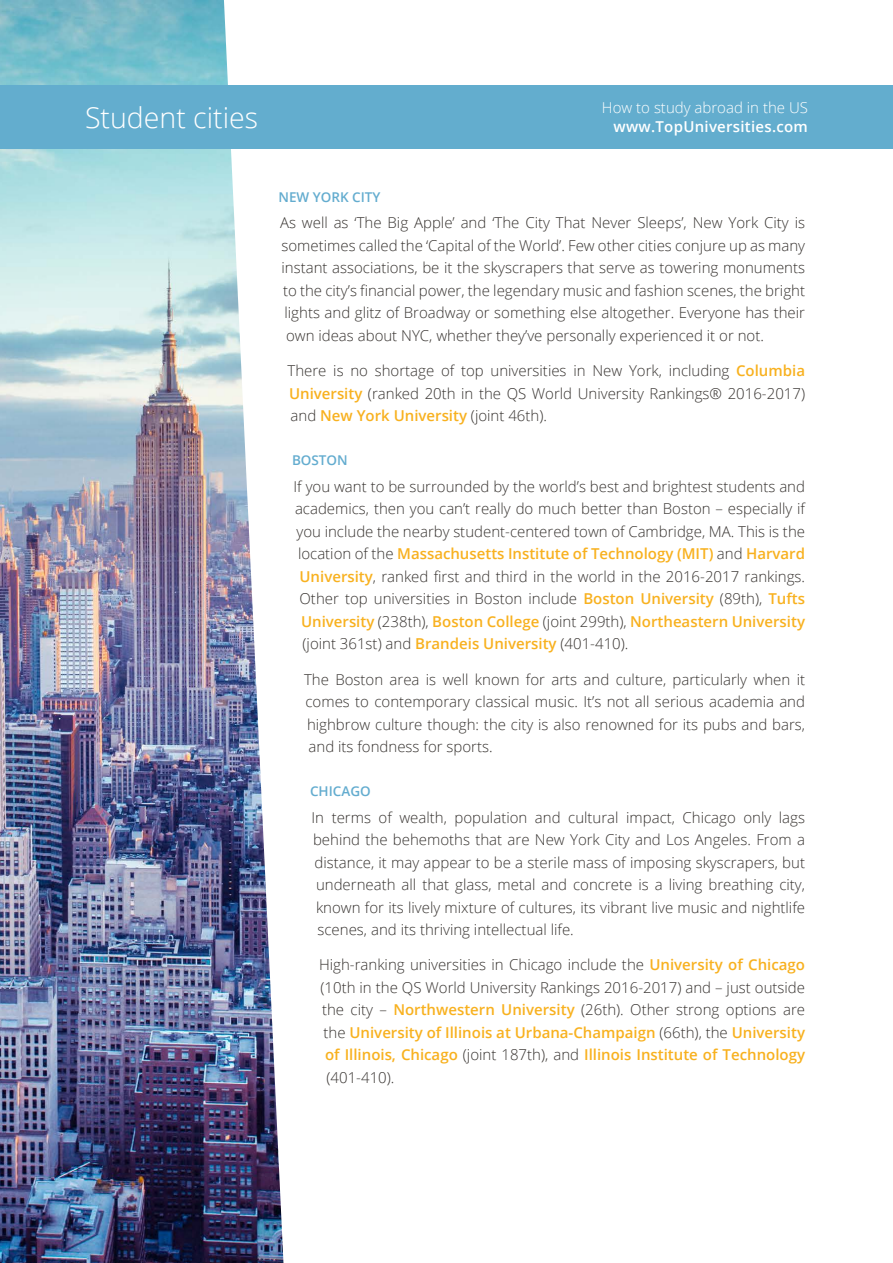
<style>
.page{position:relative;width:893px;height:1263px;background:#fff}
.page>*{position:absolute;margin:0;border:0;box-sizing:border-box;transform-origin:0 0}
.t1{font:300 28.5px "Open Sans";color:#fff}
.t2{font:300 15px/22.5px "Open Sans";color:#383431;text-align:justify}
.t3{font:600 15px "Open Sans";color:#f8b11f}
.t4{font:300 15px "Open Sans";color:#fff}
.t5{font:600 15px "Open Sans";letter-spacing:.02em;color:#fff}
.t6{font:600 13.5px "Open Sans";color:#63accf}
.s1{font-weight:600;color:#f8b11f}
.s2{font-weight:300;color:#383431}
</style>
<div class="page">
<img style="left:0;top:0;width:283px;height:1263px">
<div style="left:0;top:85px;width:893px;height:64px;background:#63adce"></div>
<h1 class="t1" style="left:85px;top:98px;width:175px">Student cities</h1>
<p class="t4" style="left:602px;top:97px;width:207px">How to study abroad in the US</p>
<p class="t5" style="left:614px;top:117px;width:196px">www.TopUniversities.com</p>
<p class="t6" style="left:279px;top:188px;width:104px">NEW YORK CITY</p>
<p class="t2" style="left:280px;top:211px;width:527px">As well as ‘The Big Apple’ and ‘The City That Never Sleeps’, New York City is</p>
<p class="t2" style="left:282px;top:234px;width:525px">sometimes called the ‘Capital of the World’. Few other cities conjure up as many</p>
<p class="t2" style="left:282px;top:256px;width:525px">instant associations, be it the skyscrapers that serve as towering monuments</p>
<p class="t2" style="left:283px;top:279px;width:524px">to the city’s financial power, the legendary music and fashion scenes, the bright</p>
<p class="t2" style="left:285px;top:301px;width:522px">lights and glitz of Broadway or something else altogether. Everyone has their</p>
<p class="t2" style="left:286px;top:324px;width:479px">own ideas about NYC, whether they’ve personally experienced it or not.</p>
<p class="t2" style="left:288px;top:359px;width:519px">There is no shortage of top universities in New York, including <span class="s1">Columbia University</span> (ranked 20th in the QS World University Rankings® 2016-2017) and <span class="s1">New York University</span> (joint 46th).</p>
<p class="t6" style="left:292px;top:451px;width:57px">BOSTON</p>
<p class="t2" style="left:294px;top:475px;width:513px">If you want to be surrounded by the world’s best and brightest students and</p>
<p class="t2" style="left:295px;top:497px;width:512px">academics, then you can’t really do much better than Boston – especially if</p>
<p class="t2" style="left:297px;top:520px;width:510px">you include the nearby student-centered town of Cambridge, MA. This is the</p>
<p class="t3" style="left:298px;top:543px;width:509px"><span class="s2">location of the</span> Massachusetts Institute of Technology (MIT) <span class="s2">and</span> Harvard</p>
<p class="t2" style="left:300px;top:565px;width:507px"><span class="s1">University</span>, ranked first and third in the world in the 2016-2017 rankings.</p>
<p class="t2" style="left:300px;top:587px;width:507px">Other top universities in Boston include <span class="s1">Boston University</span> (89th), <span class="s1">Tufts</span></p>
<p class="t3" style="left:301px;top:611px;width:505px">University <span class="s2">(238th),</span> Boston College <span class="s2">(joint 299th),</span> Northeastern University</p>
<p class="t2" style="left:303px;top:632px;width:327px">(joint 361st) and <span class="s1">Brandeis University</span> (401-410).</p>
<p class="t2" style="left:304px;top:667px;width:503px">The Boston area is well known for arts and culture, particularly when it comes to contemporary classical music. It’s not all serious academia and highbrow culture though: the city is also renowned for its pubs and bars, and its fondness for sports.</p>
<p class="t6" style="left:310px;top:782px;width:62px">CHICAGO</p>
<p class="t2" style="left:312px;top:805px;width:495px">In terms of wealth, population and cultural impact, Chicago only lags</p>
<p class="t2" style="left:313px;top:828px;width:494px">behind the behemoths that are New York City and Los Angeles. From a</p>
<p class="t2" style="left:315px;top:850px;width:492px">distance, it may appear to be a sterile mass of imposing skyscrapers, but</p>
<p class="t2" style="left:316px;top:873px;width:491px">underneath all that glass, metal and concrete is a living breathing city,</p>
<p class="t2" style="left:316px;top:895px;width:491px">known for its lively mixture of cultures, its vibrant live music and nightlife</p>
<p class="t2" style="left:318px;top:918px;width:258px">scenes, and its thriving intellectual life.</p>
<p class="t2" style="left:319px;top:953px;width:488px">High-ranking universities in Chicago include the <span class="s1">University of Chicago</span></p>
<p class="t2" style="left:321px;top:976px;width:486px">(10th in the QS World University Rankings 2016-2017) and – just outside</p>
<p class="t2" style="left:322px;top:998px;width:485px">the city – <span class="s1">Northwestern University</span> (26th). Other strong options are</p>
<p class="t3" style="left:324px;top:1022px;width:483px"><span class="s2">the</span> University of Illinois at Urbana-Champaign <span class="s2">(66th), the</span> University</p>
<p class="t3" style="left:325px;top:1044px;width:482px">of Illinois, Chicago <span class="s2">(joint 187th), and</span> Illinois Institute of Technology</p>
<p class="t2" style="left:327px;top:1066px;width:69px">(401-410).</p>
</div>
